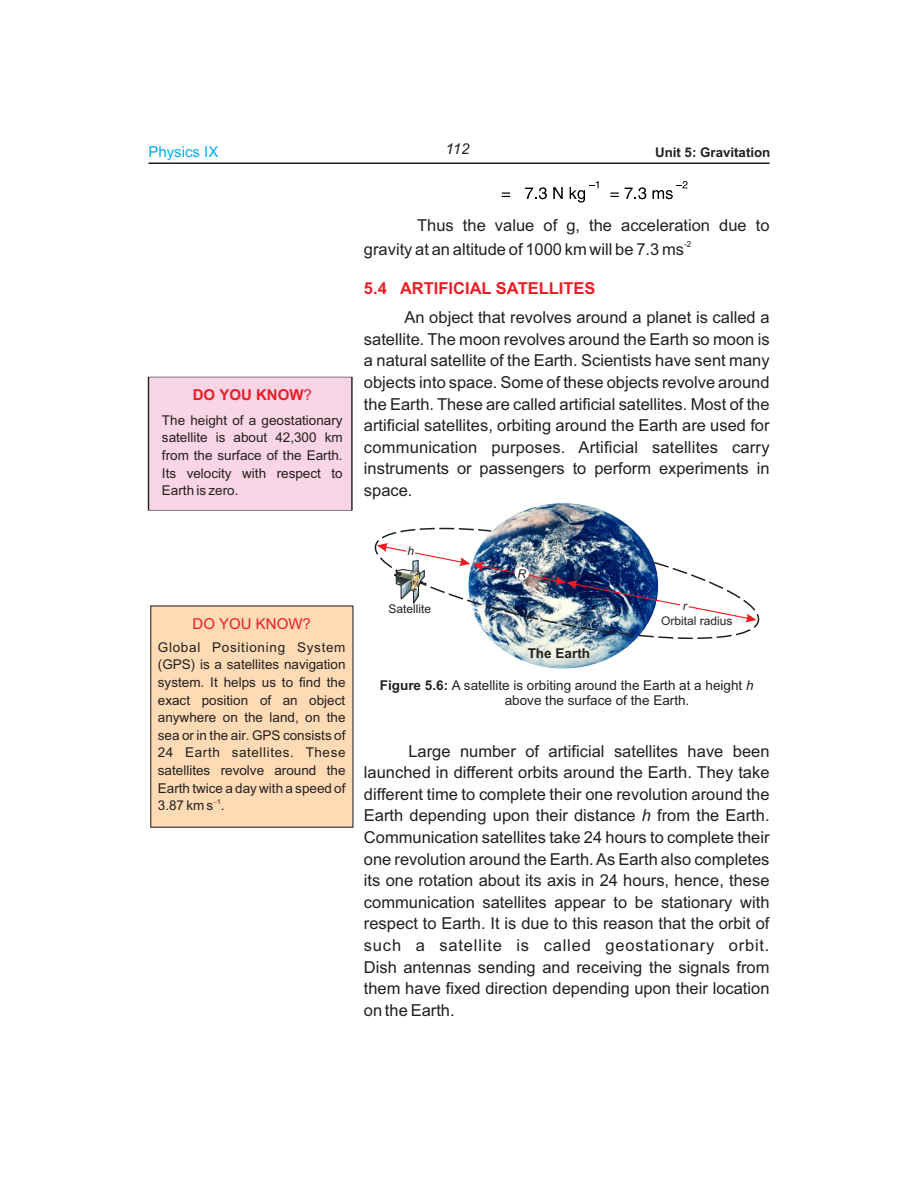
<style>
.page{position:relative;width:918px;height:1188px;background:#fff}
.page>*{position:absolute;margin:0;border:0;box-sizing:border-box;transform-origin:0 0}
.t1{font:16.5px/21.6px "Arial";color:#231f20;text-align:justify}
.t2{font:700 16.5px "Arial";color:#ed1c24}
.t3{font:700 15px "Arial";color:#ed1c24}
.t4{font:15px "Arial";color:#ed1c24}
.t5{font:15px "Arial";color:#00aeef}
.t6{font:italic 15px "Arial";color:#231f20}
.t7{font:13.5px/17.5px "Arial";color:#231f20;text-align:justify}
.t8{font:700 13.5px "Arial";color:#231f20}
.t9{font:700 13.35px "Arial";color:#231f20}
.t10{font:12px "Arial";color:#231f20}
.t11{font:italic 12px "Arial";color:#231f20}
.t12{font:8.25px "Arial";color:#231f20}
.t13{font:6.75px "Arial";color:#231f20}
.s1{font-family:"Arial Unicode MS";font-weight:400}
.s2{font-family:"Arial Unicode MS"}
.s3{font-weight:700}
.s4{font-style:italic}
</style>
<div class="page">
<svg style="left:502px;top:193px;width:8px;height:4px"></svg>
<svg style="left:525px;top:187px;width:22px;height:12px"></svg>
<svg style="left:553px;top:187px;width:10px;height:12px"></svg>
<svg style="left:570px;top:181px;width:29px;height:22px"></svg>
<svg style="left:610px;top:193px;width:9px;height:4px"></svg>
<svg style="left:625px;top:187px;width:21px;height:12px"></svg>
<svg style="left:652px;top:181px;width:36px;height:18px"></svg>
<hr style="left:148px;top:162px;width:622px;height:2px;background:#231f20">
<img style="left:468px;top:503px;width:191px;height:166px;border-radius:50%">
<img style="left:374px;top:525px;width:386px;height:120px">
<img style="left:377px;top:543px;width:380px;height:79px">
<div style="left:680px;top:601px;width:9px;height:8px;background:#fff;border:1px solid #fff;border-radius:50%"></div>
<div style="left:515px;top:567px;width:14px;height:13px;background:#fff;border:1px solid #fff;border-radius:50%"></div>
<div style="left:407px;top:547px;width:8px;height:8px;background:#fff;border:1px solid #fff;border-radius:50%"></div>
<div style="left:147px;top:377px;width:206px;height:134px;background:#fad5e5"></div>
<div style="left:150px;top:605px;width:204px;height:223px;background:#fedbb5"></div>
<p class="t5" style="left:148px;top:146px;width:72px">Physics IX</p>
<p class="t6" style="left:446px;top:143px;width:25px">112</p>
<p class="t9" style="left:655px;top:147px;width:117px">Unit 5: Gravitation</p>
<p class="t3" style="left:193px;top:389px;width:121px">DO YOU KNOW<span class="s1">?</span></p>
<p class="t7" style="left:162px;top:413px;width:182px">The height of a geostationary satellite is about 42<span class="s2">,</span>300 km from the surface of the Earth<span class="s2">.<br></span>Its velocity with respect to Earth is zero<span class="s2">.</span></p>
<p class="t1" style="left:417px;top:216px;width:354px">Thus the value of g, the acceleration due to</p>
<p class="t12" style="left:684px;top:241px;width:9px">-2</p>
<p class="t1" style="left:364px;top:240px;width:322px">gravity at an altitude of 1000 km will be 7.3 ms</p>
<p class="t2" style="left:364px;top:282px;width:233px">5.4 ARTIFICIAL SATELLITES</p>
<p class="t1" style="left:364px;top:308px;width:407px;text-indent:41px">An object that revolves around a planet is called a satellite. The moon revolves around the Earth so moon is a natural satellite of the Earth. Scientists have sent many objects into space. Some of these objects revolve around the Earth. These are called artificial satellites. Most of the artificial satellites, orbiting around the Earth are used for communication purposes. Artificial satellites carry instruments or passengers to perform experiments in space.</p>
<p class="t4" style="left:193px;top:618px;width:120px">DO YOU KNOW<span class="s2">?</span></p>
<p class="t7" style="left:158px;top:639px;width:189px">Global Positioning System <span class="s2">(</span>GPS<span class="s2">)</span> is a satellites navigation system<span class="s2">.</span> It helps us to find the exact position of an object anywhere on the land<span class="s2">,</span> on the sea or in the air<span class="s2">.</span> GPS consists of 24 Earth satellites<span class="s2">.</span> These satellites revolve around the Earth twice a day with a speed of</p>
<p class="t13" style="left:217px;top:799px;width:5px">1</p>
<p class="t7" style="left:158px;top:798px;width:68px">3<span class="s2">.</span>87 km s <span class="s2">.</span></p>
<p class="t11" style="left:408px;top:546px;width:8px">h</p>
<p class="t10" style="left:388px;top:604px;width:44px">Satellite</p>
<p class="t11" style="left:517px;top:569px;width:10px">R</p>
<p class="t8" style="left:528px;top:648px;width:64px">The Earth</p>
<p class="t11" style="left:683px;top:601px;width:5px">r</p>
<p class="t10" style="left:661px;top:616px;width:73px">Orbital radius</p>
<p class="t7" style="left:505px;top:679px;width:250px;line-height:15.5px;text-indent:-125px"><span class="s3">Figure 5.6:</span> A satellite is orbiting around the Earth at a height <span class="s4">h </span>above the surface of the Earth.</p>
<p class="t1" style="left:364px;top:742px;width:407px;text-indent:44px">Large number of artificial satellites have been launched in different orbits around the Earth. They take different time to complete their one revolution around the Earth depending upon their distance <span class="s4">h</span> from the Earth.<br>Communication satellites take 24 hours to complete their one revolution around the Earth. As Earth also completes its one rotation about its axis in 24 hours, hence, these communication satellites appear to be stationary with respect to Earth. It is due to this reason that the orbit of such a satellite is called geostationary orbit.<br>Dish antennas sending and receiving the signals from them have fixed direction depending upon their location on the Earth.</p>
</div>
